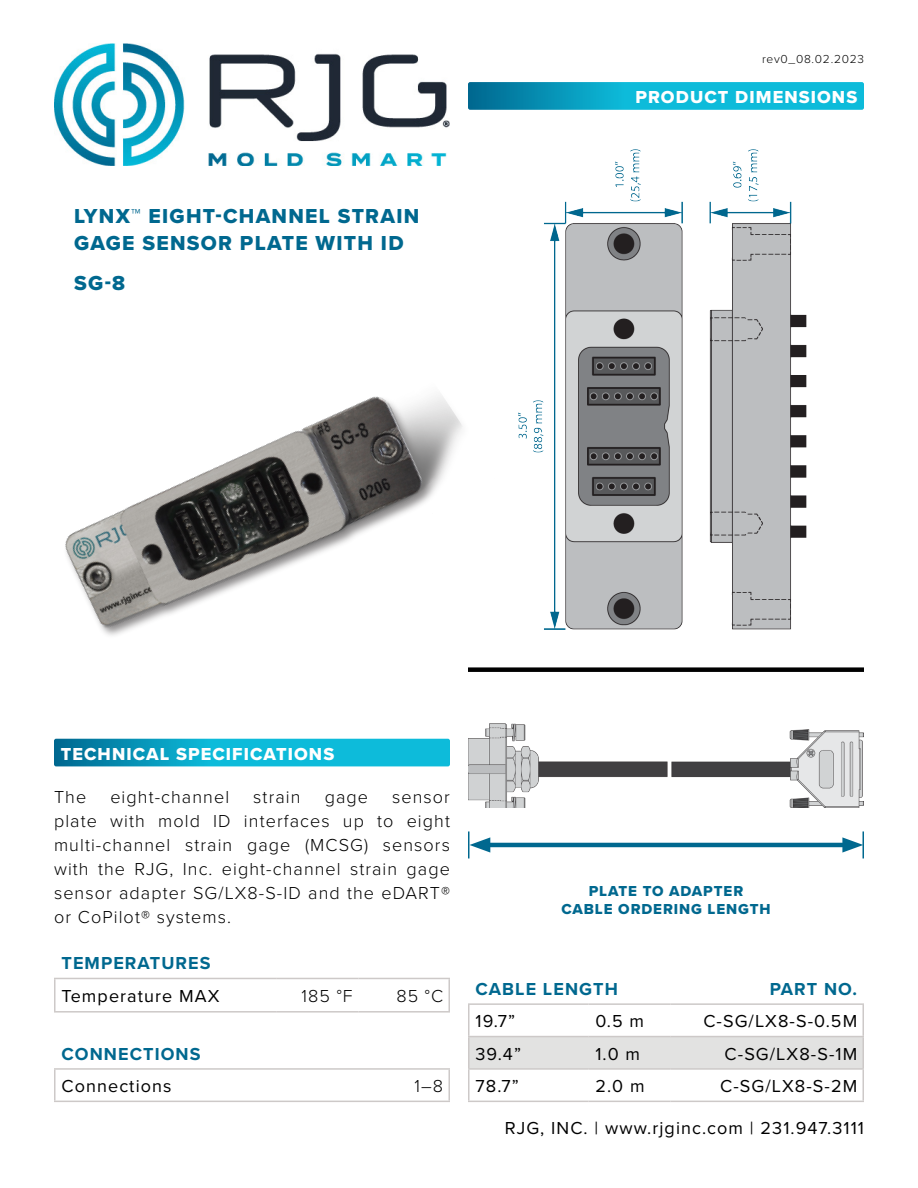
<style>
.page{position:relative;width:918px;height:1188px;background:#fff}
.page>*{position:absolute;margin:0;border:0;box-sizing:border-box;transform-origin:0 0}
.t1{font:21px/27px "Proxima Nova Extrabld";letter-spacing:.06em;color:#00688f}
.t2{font:300 18px/24px "Proxima Nova";letter-spacing:.06em;color:#000;text-align:justify}
.t3{font:18px "Proxima Nova";letter-spacing:.06em;color:#000}
.t4{font:700 18px "Proxima Nova";letter-spacing:.06em;color:#00688f}
.t5{font:18px "Proxima Nova Extrabld";letter-spacing:.06em;color:#fff}
.t6{font:15px/18px "Proxima Nova Extrabld";letter-spacing:.06em;color:#00688f;text-align:center}
.t7{font:300 12px "Proxima Nova";letter-spacing:.06em;color:#000}
</style>
<div class="page">
<img style="left:54px;top:44px;width:396px;height:122px">
<svg style="left:54px;top:739px;width:396px;height:27px;background:#0aaaca"></svg>
<svg style="left:468px;top:82px;width:396px;height:28px;background:#0caacb"></svg>
<hr style="left:54px;top:978px;width:222px;height:1px;background:#cdc9c8">
<hr style="left:54px;top:979px;width:2px;height:32px;background:#cdc9c8">
<hr style="left:276px;top:978px;width:83px;height:1px;background:#cdc9c8">
<hr style="left:359px;top:978px;width:91px;height:1px;background:#cdc9c8">
<hr style="left:448px;top:979px;width:2px;height:32px;background:#cdc9c8">
<hr style="left:54px;top:1011px;width:222px;height:2px;background:#cdc9c8">
<hr style="left:276px;top:1011px;width:83px;height:2px;background:#cdc9c8">
<hr style="left:359px;top:1011px;width:91px;height:2px;background:#cdc9c8">
<hr style="left:54px;top:1068px;width:220px;height:2px;background:#cdc9c8">
<hr style="left:54px;top:1070px;width:2px;height:31px;background:#cdc9c8">
<hr style="left:274px;top:1068px;width:176px;height:2px;background:#cdc9c8">
<hr style="left:448px;top:1070px;width:2px;height:31px;background:#cdc9c8">
<hr style="left:54px;top:1101px;width:220px;height:1px;background:#cdc9c8">
<hr style="left:274px;top:1101px;width:176px;height:1px;background:#cdc9c8">
<img style="left:65px;top:395px;width:435px;height:329px">
<img style="left:468px;top:724px;width:396px;height:83px">
<div style="left:468px;top:667px;width:396px;height:5px;background:#000"></div>
<hr style="left:482px;top:843px;width:369px;height:4px;background:#00688f">
<svg style="left:470px;top:837px;width:20px;height:16px"></svg>
<svg style="left:842px;top:837px;width:20px;height:16px"></svg>
<hr style="left:468px;top:831px;width:2px;height:27px;background:#00688f">
<hr style="left:862px;top:831px;width:2px;height:27px;background:#00688f">
<img style="left:518px;top:149px;width:289px;height:481px">
<div style="left:470px;top:1037px;width:392px;height:31px;background:#e2e2e1"></div>
<hr style="left:468px;top:1003px;width:121px;height:2px;background:#cdc9c8">
<hr style="left:468px;top:1005px;width:2px;height:31px;background:#cdc9c8">
<hr style="left:589px;top:1003px;width:82px;height:2px;background:#cdc9c8">
<hr style="left:671px;top:1003px;width:193px;height:2px;background:#cdc9c8">
<hr style="left:862px;top:1005px;width:2px;height:31px;background:#cdc9c8">
<hr style="left:468px;top:1036px;width:121px;height:1px;background:#cdc9c8">
<hr style="left:468px;top:1037px;width:2px;height:31px;background:#cdc9c8">
<hr style="left:589px;top:1036px;width:82px;height:1px;background:#cdc9c8">
<hr style="left:671px;top:1036px;width:193px;height:1px;background:#cdc9c8">
<hr style="left:862px;top:1037px;width:2px;height:31px;background:#cdc9c8">
<hr style="left:468px;top:1068px;width:121px;height:2px;background:#cdc9c8">
<hr style="left:468px;top:1070px;width:2px;height:31px;background:#cdc9c8">
<hr style="left:589px;top:1068px;width:82px;height:2px;background:#cdc9c8">
<hr style="left:671px;top:1068px;width:193px;height:2px;background:#cdc9c8">
<hr style="left:862px;top:1070px;width:2px;height:31px;background:#cdc9c8">
<hr style="left:468px;top:1101px;width:121px;height:1px;background:#cdc9c8">
<hr style="left:589px;top:1101px;width:82px;height:1px;background:#cdc9c8">
<hr style="left:671px;top:1101px;width:193px;height:1px;background:#cdc9c8">
<p class="t1" style="left:74px;top:202px;width:347px">LYNX™ EIGHT‑CHANNEL STRAIN<br>GAGE SENSOR PLATE WITH ID</p>
<p class="t1" style="left:74px;top:269px;width:52px">SG‑8</p>
<p class="t7" style="left:762px;top:51px;width:103px">rev0_08.02.2023</p>
<p class="t5" style="left:635px;top:84px;width:223px">PRODUCT DIMENSIONS</p>
<p class="t5" style="left:61px;top:740px;width:275px">TECHNICAL SPECIFICATIONS</p>
<p class="t2" style="left:54px;top:784px;width:34px">The</p>
<p class="t2" style="left:110px;top:784px;width:120px">eight‑channel</p>
<p class="t2" style="left:253px;top:784px;width:49px">strain</p>
<p class="t2" style="left:325px;top:784px;width:45px">gage</p>
<p class="t2" style="left:54px;top:784px;width:398px;text-indent:338px">sensor plate with mold ID interfaces up to eight multi‑channel strain gage (MCSG) sensors with the RJG, Inc. eight‑channel strain gage sensor adapter SG/LX8‑S‑ID and the eDART® or CoPilot® systems.</p>
<p class="t4" style="left:62px;top:950px;width:151px">TEMPERATURES</p>
<p class="t3" style="left:62px;top:983px;width:159px">Temperature MAX</p>
<p class="t2" style="left:301px;top:983px;width:53px">185 °F</p>
<p class="t2" style="left:396px;top:983px;width:48px">85 °C</p>
<p class="t4" style="left:62px;top:1040px;width:141px">CONNECTIONS</p>
<p class="t3" style="left:62px;top:1073px;width:112px">Connections</p>
<p class="t2" style="left:415px;top:1073px;width:30px">1–8</p>
<p class="t6" style="left:561px;top:882px;width:211px">PLATE TO ADAPTER<br>CABLE ORDERING LENGTH</p>
<p class="t4" style="left:476px;top:976px;width:144px">CABLE LENGTH</p>
<p class="t4" style="left:770px;top:976px;width:89px">PART NO.</p>
<p class="t3" style="left:476px;top:1008px;width:41px">19.7”</p>
<p class="t3" style="left:595px;top:1008px;width:50px">0.5 m</p>
<p class="t3" style="left:703px;top:1008px;width:155px">C‑SG/LX8‑S‑0.5M</p>
<p class="t3" style="left:476px;top:1040px;width:47px">39.4”</p>
<p class="t3" style="left:595px;top:1040px;width:46px">1.0 m</p>
<p class="t3" style="left:725px;top:1040px;width:134px">C‑SG/LX8‑S‑1M</p>
<p class="t3" style="left:476px;top:1073px;width:45px">78.7”</p>
<p class="t3" style="left:595px;top:1073px;width:51px">2.0 m</p>
<p class="t3" style="left:720px;top:1073px;width:139px">C‑SG/LX8‑S‑2M</p>
<p class="t3" style="left:505px;top:1115px;width:361px">RJG, INC. | www.rjginc.com | 231.947.3111</p>
</div>
